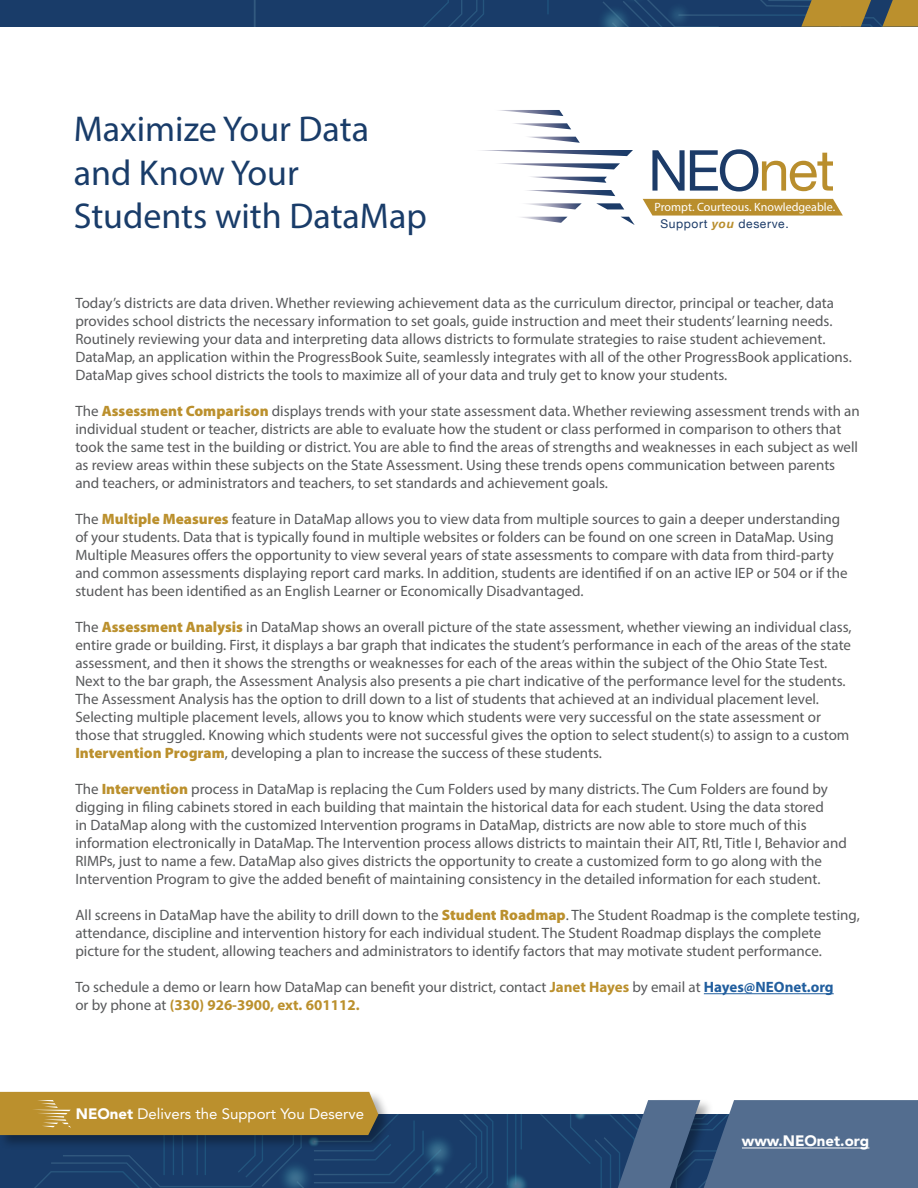
<style>
.page{position:relative;width:918px;height:1188px;background:#fff}
.page>*{position:absolute;margin:0;border:0;box-sizing:border-box;transform-origin:0 0}
.t1{font:36px/43.2px "Myriad Pro";color:#193c69}
.t2{font:15px/18px "Myriad Pro";color:#58595b}
.t3{font:15px "Avenir";color:#fff}
.t4{font:900 15px "Avenir";color:#fff}
.t5{font:12px "Myriad Pro";color:#fff}
.t6{font:12px "Helvetica Neue";letter-spacing:.05em;color:#1c3b68}
.s1{font-weight:700;font-style:italic;color:#b98e2d}
.s2{font-weight:900;color:#bb902d}
.s3{font-weight:700;color:#bb902d}
.s4{font-weight:700;color:#215e9e}
.s5{font-weight:900}
</style>
<div class="page">
<svg style="left:0;top:1092px;width:918px;height:96px;background:#5c6b76"></svg>
<div style="left:0;top:0;width:918px;height:27px;background:#193c69"></div>
<svg style="left:254px;top:0;width:295px;height:27px"></svg>
<img style="left:254px;top:12px;width:43px;height:15px">
<img style="left:431px;top:0;width:85px;height:1px">
<img style="left:298px;top:0;width:76px;height:27px">
<hr style="left:704px;top:993px;width:130px;height:1px;background:#215e9e">
<svg style="left:643px;top:199px;width:200px;height:17px;background:#be963c"></svg>
<svg style="left:514px;top:123px;width:57px;height:6px"></svg>
<svg style="left:530px;top:137px;width:50px;height:6px"></svg>
<svg style="left:481px;top:150px;width:152px;height:6px"></svg>
<svg style="left:499px;top:163px;width:121px;height:6px"></svg>
<svg style="left:533px;top:177px;width:74px;height:6px"></svg>
<svg style="left:527px;top:190px;width:88px;height:6px"></svg>
<svg style="left:596px;top:203px;width:28px;height:6px"></svg>
<svg style="left:526px;top:203px;width:56px;height:6px"></svg>
<svg style="left:521px;top:217px;width:46px;height:6px"></svg>
<svg style="left:621px;top:217px;width:14px;height:8px"></svg>
<svg style="left:499px;top:110px;width:64px;height:6px"></svg>
<svg style="left:652px;top:149px;width:181px;height:42px"></svg>
<svg style="left:602px;top:0;width:316px;height:27px"></svg>
<hr style="left:742px;top:1148px;width:127px;height:1px;background:#fff">
<h1 class="t1" style="left:74px;top:107px;width:355px">Maximize Your Data and Know Your<br>Students with DataMap</h1>
<p class="t5" style="left:655px;top:200px;width:182px">Prompt. Courteous. Knowledgeable.</p>
<p class="t6" style="left:660px;top:215px;width:130px">Support <span class="s1">you</span> deserve.</p>
<p class="t2" style="left:75px;top:294px;width:778px">Today’s districts are data driven. Whether reviewing achievement data as the curriculum director, principal or teacher, data provides school districts the necessary information to set goals, guide instruction and meet their students’ learning needs.<br>Routinely reviewing your data and interpreting data allows districts to formulate strategies to raise student achievement.<br>DataMap, an application within the ProgressBook Suite, seamlessly integrates with all of the other ProgressBook applications.<br>DataMap gives school districts the tools to maximize all of your data and truly get to know your students.</p>
<p class="t2" style="left:75px;top:402px;width:786px">The <span class="s2">Assessment Comparison</span> displays trends with your state assessment data. Whether reviewing assessment trends with an individual student or teacher, districts are able to evaluate how the student or class performed in comparison to others that took the same test in the building or district. You are able to find the areas of strengths and weaknesses in each subject as well as review areas within these subjects on the State Assessment. Using these trends opens communication between parents and teachers, or administrators and teachers, to set standards and achievement goals.</p>
<p class="t2" style="left:75px;top:510px;width:774px">The <span class="s2">Multiple Measures</span> feature in DataMap allows you to view data from multiple sources to gain a deeper understanding of your students. Data that is typically found in multiple websites or folders can be found on one screen in DataMap. Using Multiple Measures offers the opportunity to view several years of state assessments to compare with data from third-party and common assessments displaying report card marks. In addition, students are identified if on an active IEP or 504 or if the student has been identified as an English Learner or Economically Disadvantaged.</p>
<p class="t2" style="left:75px;top:618px;width:778px">The <span class="s2">Assessment Analysis</span> in DataMap shows an overall picture of the state assessment, whether viewing an individual class, entire grade or building. First, it displays a bar graph that indicates the student’s performance in each of the areas of the state assessment, and then it shows the strengths or weaknesses for each of the areas within the subject of the Ohio State Test.<br>Next to the bar graph, the Assessment Analysis also presents a pie chart indicative of the performance level for the students.<br>The Assessment Analysis has the option to drill down to a list of students that achieved at an individual placement level.<br>Selecting multiple placement levels, allows you to know which students were very successful on the state assessment or those that struggled. Knowing which students were not successful gives the option to select student(s) to assign to a custom <span class="s2">Intervention Program</span>, developing a plan to increase the success of these students.</p>
<p class="t2" style="left:75px;top:780px;width:773px">The <span class="s2">Intervention</span> process in DataMap is replacing the Cum Folders used by many districts. The Cum Folders are found by digging in filing cabinets stored in each building that maintain the historical data for each student. Using the data stored<br>in DataMap along with the customized Intervention programs in DataMap, districts are now able to store much of this information electronically in DataMap. The Intervention process allows districts to maintain their AIT, RtI, Title I, Behavior and RIMPs, just to name a few. DataMap also gives districts the opportunity to create a customized form to go along with the Intervention Program to give the added benefit of maintaining consistency in the detailed information for each student.</p>
<p class="t2" style="left:75px;top:906px;width:786px">All screens in DataMap have the ability to drill down to the <span class="s2">Student Roadmap</span>. The Student Roadmap is the complete testing, attendance, discipline and intervention history for each individual student. The Student Roadmap displays the complete picture for the student, allowing teachers and administrators to identify factors that may motivate student performance.</p>
<p class="t2" style="left:75px;top:978px;width:760px">To schedule a demo or learn how DataMap can benefit your district, contact <span class="s3">Janet Hayes</span> by email at <span class="s4">Hayes@NEOnet.org </span>or by phone at <span class="s3">(330) 926-3900, ext. 601112.</span></p>
<p class="t3" style="left:76px;top:1106px;width:290px"><span class="s5">NEOnet</span> Delivers the Support You Deserve</p>
<p class="t4" style="left:742px;top:1132px;width:129px">www.NEOnet.org</p>
</div>
